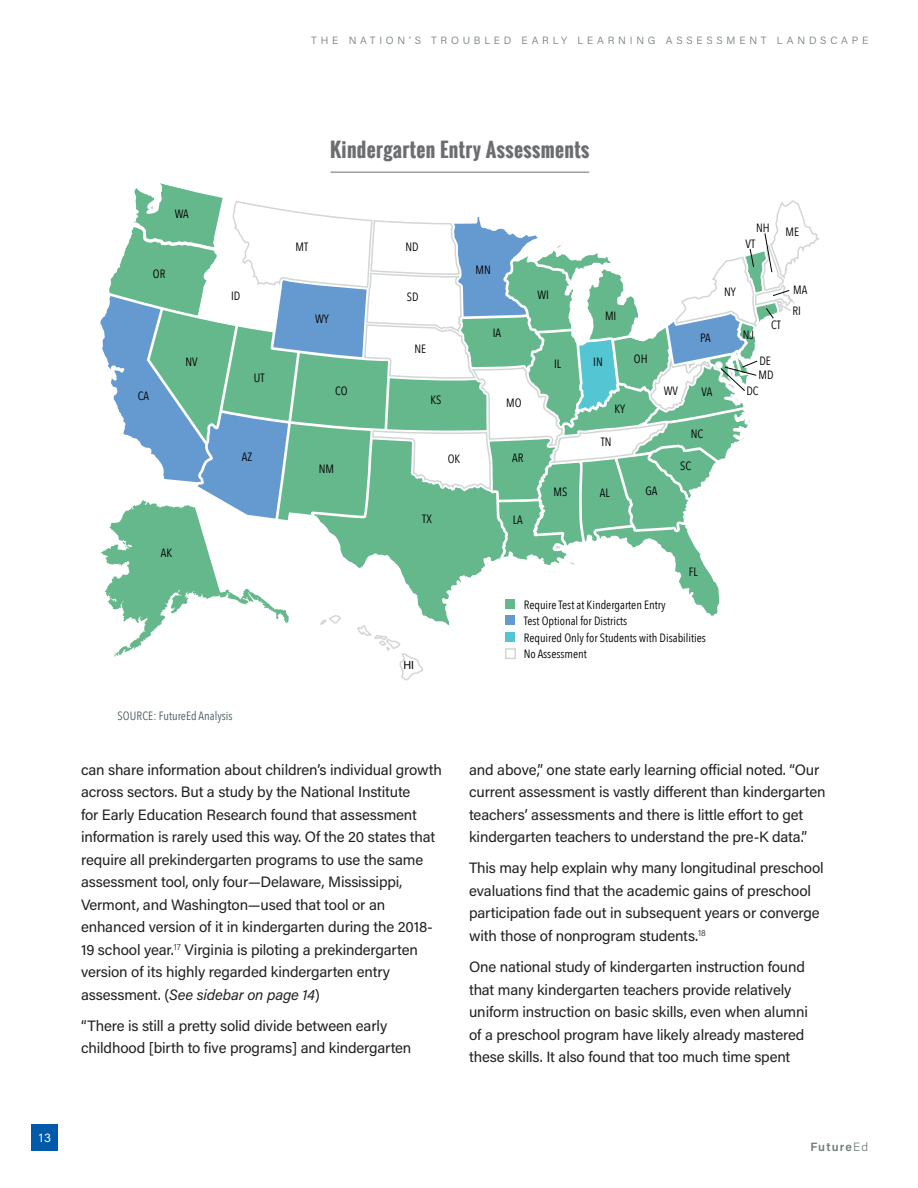
<style>
.page{position:relative;width:918px;height:1188px;background:#fff}
.page>*{position:absolute;margin:0;border:0;box-sizing:border-box;transform-origin:0 0}
.map_titles{font:700 19.5px "Oswald";letter-spacing:.02em;color:#6c6d70}
.t1{font:600 18px "Avenir Next Condensed";color:#000}
.text1_Acumin_Reg{font:15px/22.5px "Acumin Pro";letter-spacing:-.01em;color:#231f20}
.t2{font:12px/16.5px "Avenir Next Condensed";color:#000}
.t3{font:12px "Avenir Next Condensed";color:#495b5f}
.t4{font:600 12px "Acumin Pro";letter-spacing:.09em;color:#707b7a}
.t5{font:12px "Acumin Pro";color:#fff}
.t6{font:12px "Myriad Pro";color:#000}
.t7{font:300 10.5px "Acumin Pro";letter-spacing:.36em;color:#707b7a}
.s1{font-style:italic}
.s2{font-weight:300}
</style>
<div class="page">
<div style="left:32px;top:1124px;width:26px;height:27px;background:#0159a9"></div>
<hr style="left:330px;top:172px;width:259px;height:1px;background:#6c6d70">
<svg style="left:100px;top:183px;width:719px;height:498px"></svg>
<div style="left:716px;top:362px;width:6px;height:7px;background:#fff;border-radius:50%"></div>
<div style="left:715px;top:361px;width:8px;height:8px;border:2px solid #e9eff6;border-radius:50%"></div>
<p class="t7" style="left:311px;top:34px;width:558px">THE NATION’S TROUBLED EARLY LEARNING ASSESSMENT LANDSCAPE</p>
<p class="t5" style="left:39px;top:1129px;width:14px">13</p>
<p class="t2" style="left:175px;top:205px;width:16px">WA</p>
<p class="t2" style="left:153px;top:265px;width:14px">OR</p>
<p class="t2" style="left:138px;top:387px;width:13px">CA</p>
<p class="t2" style="left:185px;top:353px;width:14px">NV</p>
<p class="t2" style="left:231px;top:287px;width:11px">ID</p>
<p class="t2" style="left:254px;top:369px;width:12px">UT</p>
<p class="t2" style="left:242px;top:448px;width:12px">AZ</p>
<p class="t2" style="left:161px;top:544px;width:13px">AK</p>
<p class="t3" style="left:118px;top:706px;width:117px">SOURCE: FutureEd Analysis</p>
<p class="map_titles" style="left:330px;top:135px;width:261px">Kindergarten Entry Assessments</p>
<p class="t1" style="left:369px;top:133px;width:181px">Kindergarten Assessments</p>
<p class="t2" style="left:296px;top:238px;width:14px">MT</p>
<p class="t2" style="left:405px;top:238px;width:15px">ND</p>
<p class="t2" style="left:315px;top:310px;width:15px">WY</p>
<p class="t2" style="left:335px;top:382px;width:14px">CO</p>
<p class="t2" style="left:407px;top:288px;width:13px">SD</p>
<p class="t2" style="left:414px;top:340px;width:13px">NE</p>
<p class="t2" style="left:430px;top:391px;width:12px">KS</p>
<p class="t2" style="left:476px;top:261px;width:17px">MN</p>
<p class="t2" style="left:493px;top:324px;width:10px">IA</p>
<p class="t2" style="left:506px;top:394px;width:17px">MO</p>
<p class="t2" style="left:319px;top:460px;width:17px">NM</p>
<p class="t2" style="left:448px;top:450px;width:14px">OK</p>
<p class="t2" style="left:512px;top:449px;width:13px">AR</p>
<p class="t2" style="left:422px;top:510px;width:11px">TX</p>
<p class="t2" style="left:513px;top:511px;width:11px">LA</p>
<p class="t2" style="left:756px;top:219px;width:15px">NH</p>
<p class="t2" style="left:746px;top:235px;width:11px">VT</p>
<p class="t2" style="left:785px;top:223px;width:15px">ME</p>
<p class="t2" style="left:537px;top:286px;width:13px">WI</p>
<p class="t2" style="left:724px;top:283px;width:13px">NY</p>
<p class="t2" style="left:793px;top:281px;width:16px">MA</p>
<p class="t2" style="left:605px;top:307px;width:13px">MI</p>
<p class="t2" style="left:700px;top:329px;width:12px">PA</p>
<p class="t2" style="left:743px;top:326px;width:13px">NJ</p>
<p class="t2" style="left:771px;top:316px;width:11px">CT</p>
<p class="t2" style="left:793px;top:302px;width:10px">RI</p>
<p class="t2" style="left:554px;top:355px;width:9px">IL</p>
<p class="t2" style="left:593px;top:353px;width:11px">IN</p>
<p class="t2" style="left:634px;top:350px;width:15px">OH</p>
<p class="t2" style="left:758px;top:353px;width:17px;line-height:14.2px">DE<br>MD</p>
<p class="t2" style="left:664px;top:382px;width:16px">WV</p>
<p class="t2" style="left:701px;top:383px;width:12px">VA</p>
<p class="t2" style="left:746px;top:382px;width:14px">DC</p>
<p class="t2" style="left:615px;top:400px;width:12px">KY</p>
<p class="t2" style="left:601px;top:433px;width:12px">TN</p>
<p class="t2" style="left:691px;top:425px;width:14px">NC</p>
<p class="t2" style="left:680px;top:457px;width:12px">SC</p>
<p class="t2" style="left:554px;top:483px;width:15px">MS</p>
<p class="t2" style="left:600px;top:484px;width:11px">AL</p>
<p class="t2" style="left:645px;top:482px;width:13px">GA</p>
<p class="t6" style="left:403px;top:658px;width:12px">HI</p>
<p class="t2" style="left:689px;top:563px;width:11px">FL</p>
<p class="t2" style="left:524px;top:596px;width:184px">Require Test at Kindergarten Entry<br>Test Optional for Districts<br>Required Only for Students with Disabilities<br>No Assessment</p>
<p class="text1_Acumin_Reg" style="left:81px;top:757px;width:362px">can share information about children’s individual growth across sectors. But a study by the National Institute<br>for Early Education Research found that assessment information is rarely used this way. Of the 20 states that require all prekindergarten programs to use the same assessment tool, only four—Delaware, Mississippi, Vermont, and Washington—used that tool or an enhanced version of it in kindergarten during the 2018- 19 school year.<sup>17</sup> Virginia is piloting a prekindergarten version of its highly regarded kindergarten entry assessment. (<span class="s1">See sidebar on page 14</span>)</p>
<p class="text1_Acumin_Reg" style="left:81px;top:1014px;width:332px">“There is still a pretty solid divide between early childhood [birth to five programs] and kindergarten</p>
<p class="text1_Acumin_Reg" style="left:469px;top:757px;width:358px">and above,” one state early learning official noted. “Our current assessment is vastly different than kindergarten teachers’ assessments and there is little effort to get kindergarten teachers to understand the pre-K data.”</p>
<p class="text1_Acumin_Reg" style="left:469px;top:856px;width:356px">This may help explain why many longitudinal preschool evaluations find that the academic gains of preschool participation fade out in subsequent years or converge with those of nonprogram students.<sup>18</sup></p>
<p class="text1_Acumin_Reg" style="left:469px;top:955px;width:340px">One national study of kindergarten instruction found that many kindergarten teachers provide relatively uniform instruction on basic skills, even when alumni of a preschool program have likely already mastered these skills. It also found that too much time spent</p>
<p class="t4" style="left:810px;top:1139px;width:59px">Future<span class="s2">Ed</span></p>
</div>
